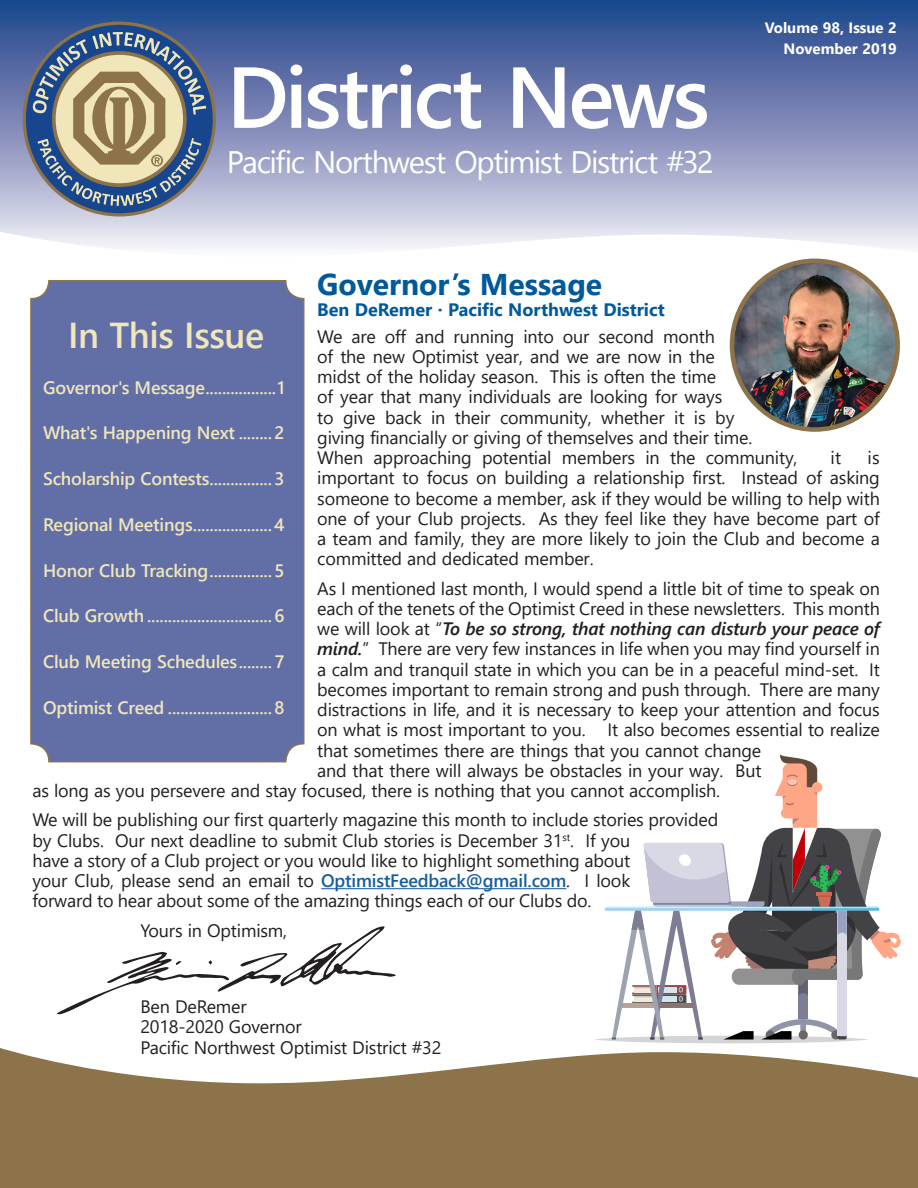
<style>
.page{position:relative;width:918px;height:1188px;background:#fff}
.page>*{position:absolute;margin:0;border:0;box-sizing:border-box;transform-origin:0 0}
.Photo_head{font:600 86.4px "Segoe UI";letter-spacing:-.04em;color:#fff}
.Headline_level_2{font:600 36px "Segoe UI";letter-spacing:-.01em;color:#f1e6ba}
.Photo_head-2{font:31.05px "Segoe UI Historic";letter-spacing:-.045em;color:#fff}
.Subhead{font:700 30px "Segoe UI";color:#00599b}
.Body{font:18px/20.2px "Segoe UI";letter-spacing:-.01em;color:#231f20}
.Headline_level_2-2{font:600 18px "Segoe UI";letter-spacing:-.01em;color:#f1e6ba}
.Body-2{font:italic 600 18px "Segoe UI";letter-spacing:-.01em;color:#231f20}
.Subhead-2{font:700 18px "Segoe UI";color:#00599b}
.Publication_informat{font:700 15px "Segoe UI";color:#fff}
.s1{font-weight:400;font-style:normal}
.s2{font-weight:600;font-style:italic}
.s3{font-weight:600;color:#175d9e}
</style>
<div class="page">
<svg style="left:0;top:0;width:918px;height:248px;background:#8391bc"></svg>
<svg style="left:0;top:1048px;width:918px;height:140px;background:#9c8662"></svg>
<svg style="left:23px;top:22px;width:193px;height:195px;background:#838a93"></svg>
<hr style="left:321px;top:888px;width:245px;height:1px;background:#175d9e">
<img style="left:732px;top:261px;width:166px;height:169px">
<div style="left:730px;top:259px;width:170px;height:173px;border:4px solid #8d734a;border-radius:50%"></div>
<svg style="left:57px;top:926px;width:339px;height:88px"></svg>
<div style="left:31px;top:281px;width:273px;height:481px;background:#616fa6;border-radius:18px"></div>
<div style="left:30px;top:280px;width:275px;height:482px;border:2px solid #8d734a;border-radius:18px"></div>
<div style="left:594px;top:1036px;width:275px;height:7px;background:#d4d4d4;border-radius:50%"></div>
<svg style="left:605px;top:754px;width:296px;height:286px"></svg>
<p class="Photo_head" style="left:227px;top:16px;width:485px">District News</p>
<p class="Photo_head-2" style="left:227px;top:144px;width:488px">Pacific Northwest Optimist District #32</p>
<p class="Publication_informat" style="left:765px;top:13px;width:134px">Volume 98, Issue 2</p>
<p class="Publication_informat" style="left:784px;top:34px;width:115px">November 2019</p>
<p class="Subhead" style="left:317px;top:256px;width:286px">Governor’s Message</p>
<p class="Subhead-2" style="left:317px;top:292px;width:349px">Ben DeRemer · Pacific Northwest District</p>
<p class="Body" style="left:317px;top:325px;width:482px">We are off and running into our second month<br>of the new Optimist year, and we are now in the<br>midst of the holiday season. This is often the time<br>of year that many individuals are looking for ways<br>to give back in their community, whether it is by<br>giving financially or giving of themselves and their time.<br>When approaching potential members in the community,</p>
<p class="Headline_level_2" style="left:68px;top:301px;width:198px">In This Issue</p>
<p class="Headline_level_2-2" style="left:43px;top:370px;width:243px">Governor's Message.................1</p>
<p class="Headline_level_2-2" style="left:43px;top:416px;width:243px">What's Happening Next ........2</p>
<p class="Headline_level_2-2" style="left:43px;top:462px;width:243px">Scholarship Contests...............3</p>
<p class="Headline_level_2-2" style="left:43px;top:508px;width:243px">Regional Meetings...................4</p>
<p class="Headline_level_2-2" style="left:43px;top:553px;width:243px">Honor Club Tracking...............5</p>
<p class="Headline_level_2-2" style="left:43px;top:599px;width:243px">Club Growth ..............................6</p>
<p class="Headline_level_2-2" style="left:43px;top:645px;width:243px">Club Meeting Schedules........ 7</p>
<p class="Headline_level_2-2" style="left:43px;top:691px;width:243px">Optimist Creed ......................... 8</p>
<p class="Body" style="left:317px;top:446px;width:564px;text-align:justify;text-indent:550px">is important to focus on building a relationship first. Instead of asking someone to become a member, ask if they would be willing to help with one of your Club projects. As they feel like they have become part of a team and family, they are more likely to join the Club and become a committed and dedicated member.</p>
<p class="Body" style="left:317px;top:577px;width:564px">As I mentioned last month, I would spend a little bit of time to speak on</p>
<p class="Body" style="left:317px;top:597px;width:564px">each of the tenets of the Optimist Creed in these newsletters. This month</p>
<p class="Body-2" style="left:317px;top:612px;width:564px"><span class="s1">we will look at “</span>To be so strong, that nothing can disturb your peace of</p>
<p class="Body" style="left:317px;top:637px;width:564px"><span class="s2">mind.</span>” There are very few instances in life when you may find yourself in</p>
<p class="Body" style="left:317px;top:658px;width:564px">a calm and tranquil state in which you can be in a peaceful mind-set. It</p>
<p class="Body" style="left:317px;top:678px;width:564px">becomes important to remain strong and push through. There are many</p>
<p class="Body" style="left:317px;top:698px;width:564px">distractions in life, and it is necessary to keep your attention and focus</p>
<p class="Body" style="left:317px;top:718px;width:564px">on what is most important to you. It also becomes essential to realize</p>
<p class="Body" style="left:317px;top:739px;width:446px">that sometimes there are things that you cannot change</p>
<p class="Body" style="left:317px;top:759px;width:446px">and that there will always be obstacles in your way. But</p>
<p class="Body" style="left:32px;top:779px;width:689px">as long as you persevere and stay focused, there is nothing that you cannot accomplish.</p>
<p class="Body" style="left:32px;top:808px;width:687px">We will be publishing our first quarterly magazine this month to include stories provided by Clubs. Our next deadline to submit Club stories is December 31<sup>st</sup>. If you<br>have a story of a Club project or you would like to highlight something about<br>your Club, please send an email to <span class="s3">OptimistFeedback@gmail.com</span>. I look<br>forward to hear about some of the amazing things each of our Clubs do.</p>
<p class="Body" style="left:140px;top:919px;width:148px">Yours in Optimism,</p>
<p class="Body" style="left:830px;top:446px;width:12px">it</p>
<p class="Body" style="left:140px;top:995px;width:303px">Ben DeRemer<br>2018-2020 Governor<br>Pacific Northwest Optimist District #32</p>
</div>
